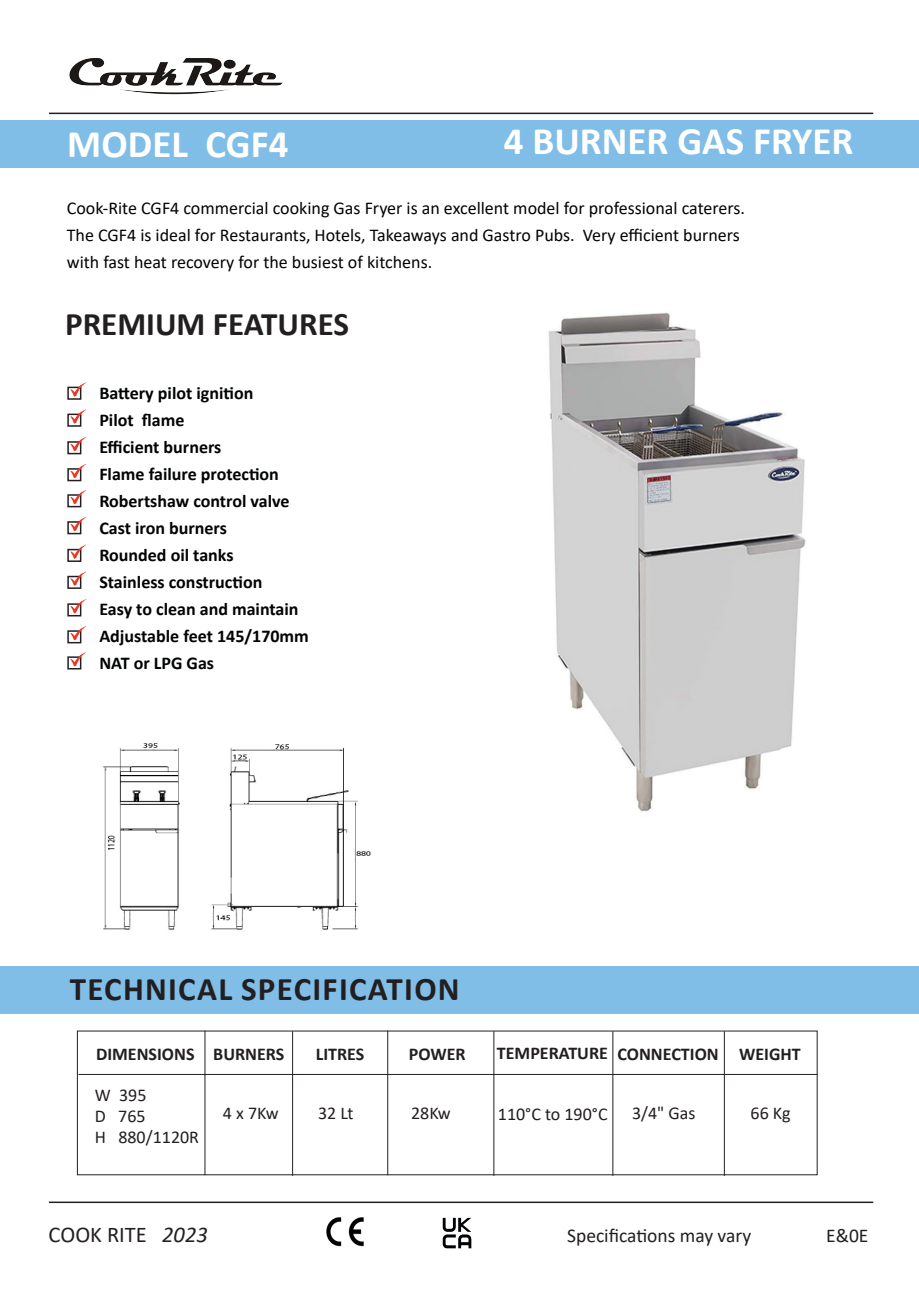
<style>
.page{position:relative;width:919px;height:1289px;background:#fff}
.page>*{position:absolute;margin:0;border:0;box-sizing:border-box;transform-origin:0 0}
.t1{font:700 39px "Calibri";color:#fff}
.t2{font:700 33px "Calibri";letter-spacing:.04em;color:#231f20}
.t3{font:700 33px "Calibri";color:#231f20}
.t4{font:22.5px "Calibri";color:#231f20}
.t5{font:19.5px "Calibri";color:#231f20}
.t6{font:18px "Calibri";color:#020304}
.t7{font:700 18px "Calibri";color:#020304}
.t8{font:700 18px "Calibri";color:#231f20}
.t9{font:18px "Calibri";color:#231f20}
.s1{font-style:italic}
</style>
<div class="page">
<hr style="left:49px;top:1201px;width:824px;height:1px;background:#231f20">
<div style="left:0;top:120px;width:918px;height:48px;background:#80bee8"></div>
<img style="left:326px;top:1217px;width:38px;height:28px">
<hr style="left:49px;top:113px;width:824px;height:1px;background:#231f20">
<img style="left:69px;top:58px;width:214px;height:37px">
<img style="left:548px;top:312px;width:258px;height:500px">
<div style="left:0;top:965px;width:918px;height:48px;background:#80bee8"></div>
<hr style="left:78px;top:1074px;width:739px;height:1px;background:#231f20">
<hr style="left:724px;top:1031px;width:1px;height:144px;background:#231f20">
<hr style="left:204px;top:1030px;width:1px;height:145px;background:#231f20">
<hr style="left:387px;top:1030px;width:1px;height:145px;background:#231f20">
<hr style="left:493px;top:1031px;width:1px;height:144px;background:#231f20">
<hr style="left:292px;top:1031px;width:1px;height:144px;background:#231f20">
<hr style="left:612px;top:1031px;width:1px;height:144px;background:#231f20">
<div style="left:67px;top:386px;width:14px;height:14px;border:2px solid #231f20"></div>
<svg style="left:70px;top:382px;width:16px;height:14px"></svg>
<div style="left:67px;top:413px;width:14px;height:14px;border:2px solid #231f20"></div>
<svg style="left:70px;top:409px;width:16px;height:14px"></svg>
<div style="left:67px;top:441px;width:14px;height:13px;border:2px solid #231f20"></div>
<svg style="left:70px;top:437px;width:16px;height:14px"></svg>
<div style="left:67px;top:468px;width:14px;height:13px;border:2px solid #231f20"></div>
<svg style="left:70px;top:464px;width:16px;height:14px"></svg>
<div style="left:67px;top:494px;width:14px;height:13px;border:2px solid #231f20"></div>
<svg style="left:70px;top:490px;width:16px;height:14px"></svg>
<div style="left:67px;top:521px;width:14px;height:13px;border:2px solid #231f20"></div>
<svg style="left:70px;top:517px;width:16px;height:14px"></svg>
<div style="left:67px;top:549px;width:14px;height:13px;border:2px solid #231f20"></div>
<svg style="left:70px;top:544px;width:16px;height:15px"></svg>
<div style="left:67px;top:575px;width:14px;height:14px;border:2px solid #231f20"></div>
<svg style="left:70px;top:571px;width:16px;height:15px"></svg>
<div style="left:67px;top:603px;width:14px;height:13px;border:2px solid #231f20"></div>
<svg style="left:70px;top:599px;width:16px;height:14px"></svg>
<div style="left:67px;top:630px;width:14px;height:13px;border:2px solid #231f20"></div>
<svg style="left:70px;top:626px;width:16px;height:14px"></svg>
<div style="left:67px;top:656px;width:14px;height:13px;border:2px solid #231f20"></div>
<svg style="left:70px;top:652px;width:16px;height:14px"></svg>
<img style="left:103px;top:743px;width:268px;height:187px">
<img style="left:442px;top:1217px;width:30px;height:31px">
<p class="t1" style="left:67px;top:116px;width:223px">MODEL CGF4</p>
<p class="t1" style="left:504px;top:113px;width:351px">4 BURNER GAS FRYER</p>
<p class="t6" style="left:67px;top:195px;width:679px">Cook-Rite CGF4 commercial cooking Gas Fryer is an excellent model for professional caterers.</p>
<p class="t6" style="left:67px;top:222px;width:674px">The CGF4 is ideal for Restaurants, Hotels, Takeaways and Gastro Pubs. Very efficient burners</p>
<p class="t6" style="left:67px;top:249px;width:367px">with fast heat recovery for the busiest of kitchens.</p>
<p class="t3" style="left:65px;top:301px;width:285px">PREMIUM FEATURES</p>
<p class="t7" style="left:99px;top:380px;width:155px">Battery pilot ignition</p>
<p class="t7" style="left:99px;top:407px;width:87px">Pilot flame</p>
<p class="t7" style="left:99px;top:434px;width:124px">Efficient burners</p>
<p class="t7" style="left:99px;top:461px;width:181px">Flame failure protection</p>
<p class="t7" style="left:99px;top:488px;width:192px">Robertshaw control valve</p>
<p class="t7" style="left:99px;top:515px;width:129px">Cast iron burners</p>
<p class="t7" style="left:99px;top:542px;width:136px">Rounded oil tanks</p>
<p class="t7" style="left:99px;top:569px;width:164px">Stainless construction</p>
<p class="t7" style="left:99px;top:596px;width:201px">Easy to clean and maintain</p>
<p class="t7" style="left:99px;top:623px;width:211px">Adjustable feet 145/170mm</p>
<p class="t7" style="left:99px;top:650px;width:116px">NAT or LPG Gas</p>
<p class="t2" style="left:70px;top:965px;width:391px">TECHNICAL SPECIFICATION</p>
<p class="t8" style="left:96px;top:1041px;width:100px">DIMENSIONS</p>
<p class="t8" style="left:213px;top:1041px;width:73px">BURNERS</p>
<p class="t8" style="left:316px;top:1041px;width:50px">LITRES</p>
<p class="t8" style="left:409px;top:1041px;width:58px">POWER</p>
<p class="t8" style="left:497px;top:1040px;width:113px">TEMPERATURE</p>
<p class="t8" style="left:617px;top:1041px;width:103px">CONNECTION</p>
<p class="t8" style="left:739px;top:1041px;width:63px">WEIGHT</p>
<p class="t9" style="left:95px;top:1082px;width:53px">W 395</p>
<p class="t9" style="left:95px;top:1103px;width:52px">D 765</p>
<p class="t9" style="left:95px;top:1124px;width:106px">H 880/1120R</p>
<p class="t9" style="left:223px;top:1100px;width:57px">4 x 7Kw</p>
<p class="t9" style="left:318px;top:1100px;width:37px">32 Lt</p>
<p class="t9" style="left:411px;top:1100px;width:41px">28Kw</p>
<p class="t9" style="left:498px;top:1101px;width:111px">110°C to 190°C</p>
<p class="t9" style="left:632px;top:1100px;width:65px">3/4" Gas</p>
<p class="t9" style="left:750px;top:1100px;width:42px">66 Kg</p>
<p class="t4" style="left:49px;top:1218px;width:161px">COOK RITE <span class="s1">2023</span></p>
<p class="t5" style="left:567px;top:1221px;width:186px">Specifications may vary</p>
<p class="t5" style="left:826px;top:1221px;width:44px">E&amp;0E</p>
</div>
